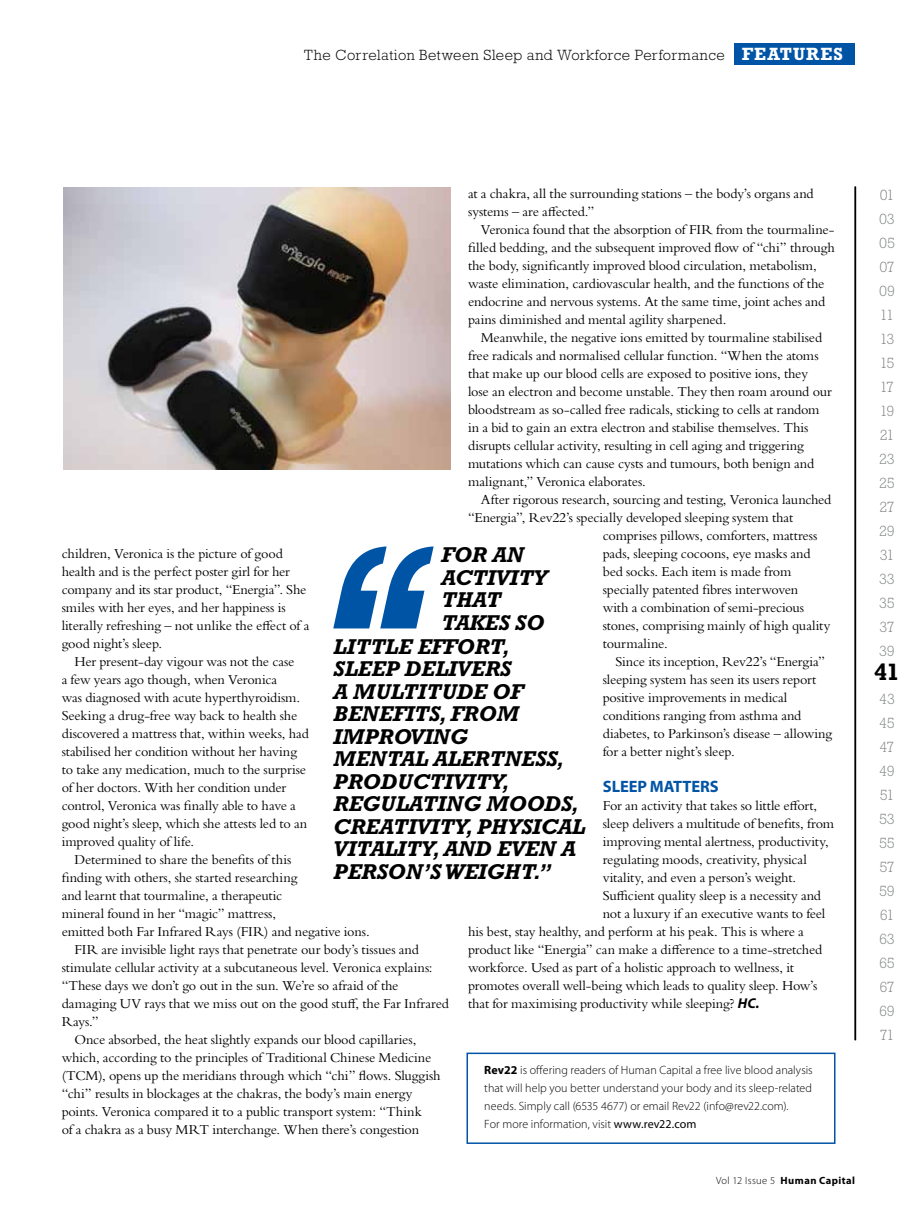
<style>
.page{position:relative;width:919px;height:1212px;background:#fff}
.page>*{position:absolute;margin:0;border:0;box-sizing:border-box;transform-origin:0 0}
.t1{font:700 24px "Rockwell Std";color:#000}
.t2{font:italic 700 21.75px/22.5px "Rockwell Std";color:#000}
.t3{font:700 16.5px "Myriad Pro";letter-spacing:-.005em;color:#0054a6}
.t4{font:300 15px/24px "Rockwell Std";letter-spacing:-.025em;color:#808285;text-align:justify}
.t5{font:300 15px "Rockwell Std";letter-spacing:.03em;color:#000}
.t6{font:14.25px/18px "Bembo Std";letter-spacing:-.01em;color:#000}
.t7{font:300 12px/18px "Myriad Pro";letter-spacing:.005em;color:#000}
.t8{font:700 10.5px "Myriad Pro";letter-spacing:.045em;color:#000}
.s1{font-weight:700;font-size:18px;color:#fff}
.s2{font-family:"Myriad Pro";font-weight:700;font-style:italic}
.s3{font-weight:700}
.s4{font-weight:400}
.s5{font-weight:300}
</style>
<div class="page">
<hr style="left:854px;top:187px;width:2px;height:853px;background:#000">
<div style="left:734px;top:43px;width:121px;height:21px;background:#0054a6"></div>
<svg style="left:333px;top:546px;width:100px;height:82px"></svg>
<div style="left:466px;top:1052px;width:369px;height:92px;background:#fff;border:2px solid #0054a6"></div>
<img style="left:64px;top:187px;width:387px;height:283px">
<p class="t5" style="left:304px;top:46px;width:539px">The Correlation Between Sleep and Workforce Performance <span class="s1">FEATURES</span></p>
<p class="t6" style="left:468px;top:184px;width:347px">at a chakra, all the surrounding stations – the body’s organs and systems – are affected.”</p>
<p class="t6" style="left:468px;top:220px;width:368px;text-indent:13px">Veronica found that the absorption of FIR from the tourmaline&shy;filled bedding, and the subsequent improved flow of “chi” through the body, significantly improved blood circulation, metabolism, waste elimination, cardiovascular health, and the functions of the endocrine and nervous systems. At the same time, joint aches and pains diminished and mental agility sharpened.</p>
<p class="t6" style="left:468px;top:328px;width:365px;text-indent:13px">Meanwhile, the negative ions emitted by tourmaline stabilised free radicals and normalised cellular function. “When the atoms that make up our blood cells are exposed to positive ions, they lose an electron and become unstable. They then roam around our bloodstream as so-called free radicals, sticking to cells at random in a bid to gain an extra electron and stabilise themselves. This disrupts cellular activity, resulting in cell aging and triggering mutations which can cause cysts and tumours, both benign and malignant,” Veronica elaborates.</p>
<p class="t6" style="left:480px;top:490px;width:352px">After rigorous research, sourcing and testing, Veronica launched</p>
<p class="t6" style="left:468px;top:508px;width:327px">“Energia”, Rev22’s specially developed sleeping system that</p>
<p class="t6" style="left:602px;top:526px;width:216px">comprises pillows, comforters, mattress</p>
<p class="t6" style="left:602px;top:544px;width:209px">pads, sleeping cocoons, eye masks and</p>
<p class="t6" style="left:602px;top:562px;width:190px">bed socks. Each item is made from</p>
<p class="t6" style="left:602px;top:580px;width:197px">specially patented fibres interwoven</p>
<p class="t6" style="left:602px;top:598px;width:203px">with a combination of semi-precious</p>
<p class="t6" style="left:602px;top:616px;width:229px">stones, comprising mainly of high quality</p>
<p class="t6" style="left:602px;top:634px;width:66px">tourmaline.</p>
<p class="t6" style="left:615px;top:652px;width:211px">Since its inception, Rev22’s “Energia”</p>
<p class="t6" style="left:602px;top:670px;width:215px">sleeping system has seen its users report</p>
<p class="t6" style="left:602px;top:688px;width:186px">positive improvements in medical</p>
<p class="t6" style="left:602px;top:706px;width:200px">conditions ranging from asthma and</p>
<p class="t6" style="left:602px;top:724px;width:231px">diabetes, to Parkinson’s disease – allowing</p>
<p class="t6" style="left:602px;top:742px;width:133px">for a better night’s sleep.</p>
<p class="t3" style="left:603px;top:776px;width:117px">Sleep Matters</p>
<p class="t6" style="left:602px;top:796px;width:216px">For an activity that takes so little effort,</p>
<p class="t6" style="left:602px;top:814px;width:233px">sleep delivers a multitude of benefits, from</p>
<p class="t6" style="left:602px;top:832px;width:228px">improving mental alertness, productivity,</p>
<p class="t6" style="left:602px;top:850px;width:206px">regulating moods, creativity, physical</p>
<p class="t6" style="left:602px;top:868px;width:195px">vitality, and even a person’s weight.</p>
<p class="t6" style="left:602px;top:886px;width:220px">Sufficient quality sleep is a necessity and</p>
<p class="t6" style="left:602px;top:904px;width:224px">not a luxury if an executive wants to feel</p>
<p class="t6" style="left:468px;top:922px;width:337px">his best, stay healthy, and perform at his peak. This is where a</p>
<p class="t6" style="left:468px;top:940px;width:356px">product like “Energia” can make a difference to a time-stretched</p>
<p class="t6" style="left:468px;top:958px;width:327px">workforce. Used as part of a holistic approach to wellness, it</p>
<p class="t6" style="left:468px;top:976px;width:351px">promotes overall well-being which leads to quality sleep. How’s</p>
<p class="t6" style="left:468px;top:994px;width:293px">that for maximising productivity while sleeping? <span class="s2">HC.</span></p>
<h2 class="t2" style="left:441px;top:543px;width:107px">FOR AN<br>ACTIVITY<br>THAT<br>TAKES SO</h2>
<p class="t6" style="left:62px;top:544px;width:249px">children, Veronica is the picture of good health and is the perfect poster girl for her company and its star product, “Energia”. She smiles with her eyes, and her happiness is literally refreshing – not unlike the effect of a good night’s sleep.</p>
<p class="t6" style="left:62px;top:652px;width:249px;text-indent:13px">Her present-day vigour was not the case<br>a few years ago though, when Veronica<br>was diagnosed with acute hyperthyroidism.<br>Seeking a drug-free way back to health she discovered a mattress that, within weeks, had stabilised her condition without her having to take any medication, much to the surprise of her doctors. With her condition under control, Veronica was finally able to have a good night’s sleep, which she attests led to an improved quality of life.</p>
<p class="t6" style="left:74px;top:850px;width:218px">Determined to share the benefits of this</p>
<p class="t6" style="left:62px;top:868px;width:237px">finding with others, she started researching</p>
<p class="t6" style="left:62px;top:886px;width:222px">and learnt that tourmaline, a therapeutic</p>
<p class="t6" style="left:62px;top:904px;width:216px">mineral found in her “magic” mattress,</p>
<p class="t6" style="left:62px;top:922px;width:309px">emitted both Far Infrared Rays (FIR) and negative ions.</p>
<p class="t6" style="left:74px;top:940px;width:346px">FIR are invisible light rays that penetrate our body’s tissues and</p>
<p class="t6" style="left:62px;top:958px;width:372px">stimulate cellular activity at a subcutaneous level. Veronica explains:</p>
<p class="t6" style="left:62px;top:976px;width:338px">“These days we don’t go out in the sun. We’re so afraid of the</p>
<p class="t6" style="left:62px;top:994px;width:388px">damaging UV rays that we miss out on the good stuff, the Far Infrared</p>
<p class="t6" style="left:62px;top:1012px;width:38px">Rays.”</p>
<p class="t6" style="left:74px;top:1030px;width:343px">Once absorbed, the heat slightly expands our blood capillaries,</p>
<p class="t6" style="left:62px;top:1048px;width:371px">which, according to the principles of Traditional Chinese Medicine</p>
<p class="t6" style="left:62px;top:1066px;width:380px">(TCM), opens up the meridians through which “chi” flows. Sluggish</p>
<p class="t6" style="left:62px;top:1084px;width:352px">“chi” results in blockages at the chakras, the body’s main energy</p>
<p class="t6" style="left:62px;top:1102px;width:362px">points. Veronica compared it to a public transport system: “Think</p>
<p class="t6" style="left:62px;top:1120px;width:359px">of a chakra as a busy MRT interchange. When there’s congestion</p>
<h2 class="t2" style="left:333px;top:635px;width:253px">LITTLE EFFORT,<br>SLEEP DELIVERS<br>A MULTITUDE OF<br>BENEFITS, FROM<br>IMPROVING<br>MENTAL ALERTNESS,<br>PRODUCTIVITY,<br>REGULATING MOODS,<br>CREATIVITY, PHYSICAL<br>VITALITY, AND EVEN A<br>PERSON’S WEIGHT.”</h2>
<p class="t7" style="left:484px;top:1061px;width:330px"><span class="s3">Rev22</span> is offering readers of Human Capital a free live blood analysis that will help you better understand your body and its sleep-related needs. Simply call (6535 4677) or email Rev22 (info@rev22.com).<br>For more information, visit <span class="s4">www.rev22.com</span></p>
<p class="t8" style="left:716px;top:1173px;width:140px"><span class="s5">Vol 12 Issue 5</span> Human Capital</p>
<p class="t4" style="left:879px;top:182px;width:17px">01<br>03<br>05<br>07<br>09<br>11<br>13<br>15<br>17<br>19<br>21<br>23<br>25<br>27<br>29<br>31<br>33<br>35<br>37<br>39</p>
<h1 class="t1" style="left:874px;top:657px;width:27px">41</h1>
<p class="t4" style="left:879px;top:686px;width:17px">43<br>45<br>47<br>49<br>51<br>53<br>55<br>57<br>59<br>61<br>63<br>65<br>67<br>69<br>71</p>
</div>
